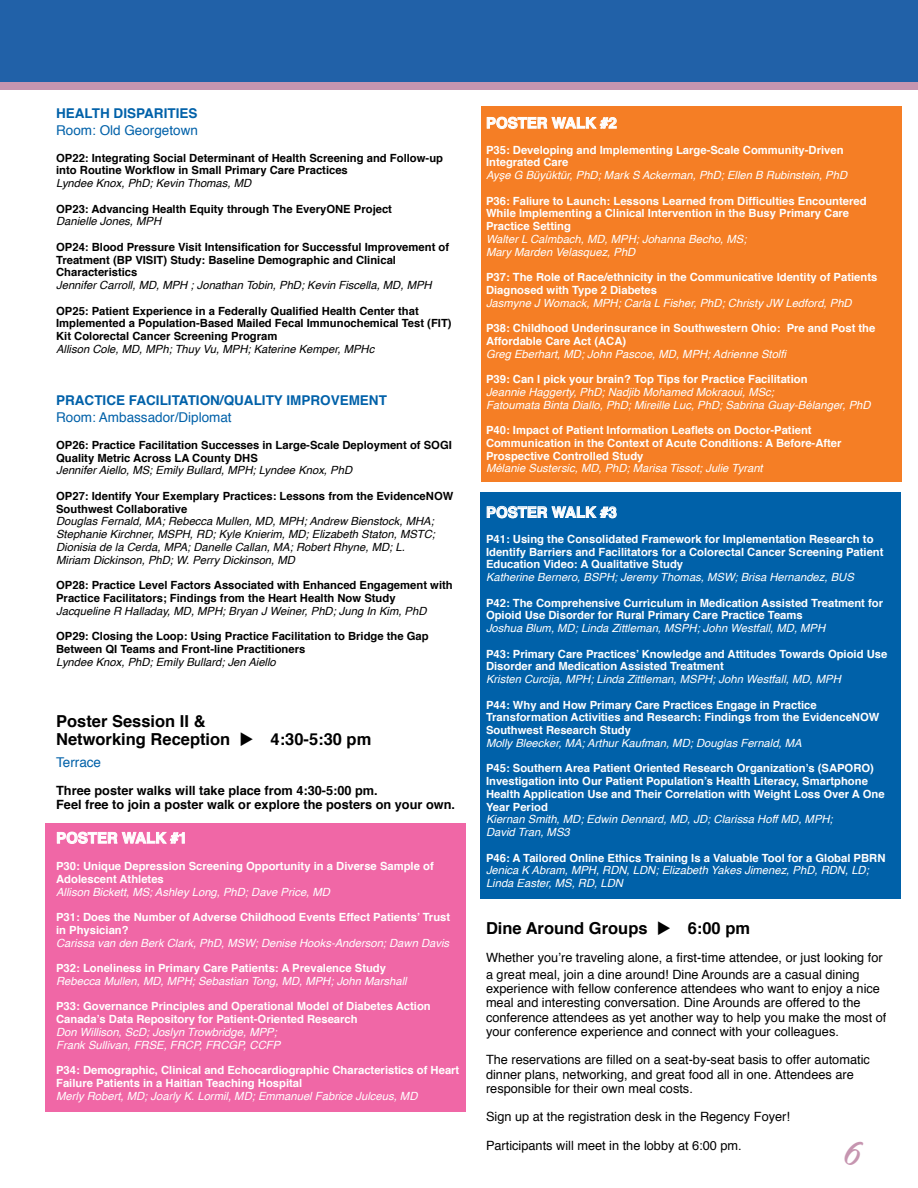
<style>
.page{position:relative;width:918px;height:1188px;background:#fff}
.page>*{position:absolute;margin:0;border:0;box-sizing:border-box;transform-origin:0 0}
.t1{font:33px "Master Of Break";color:#c695b0}
.t2{font:700 16.5px/18px "Helvetica";color:#000}
.t3{font:700 15px "Helvetica";color:#fff}
.t4{font:700 13.5px "Helvetica";color:#0061a9}
.t5{font:13.5px "Helvetica";color:#0061a9}
.t6{font:12.75px/14.2px "Helvetica";color:#000}
.t7{font:700 12.75px/14.2px "Helvetica";color:#000}
.t8{font:700 11.25px/12.8px "Helvetica";color:#fff}
.t9{font:italic 11.25px/12.8px "Helvetica";color:#fff}
.t10{font:700 11.25px/12.8px "Helvetica";color:#000}
.t11{font:italic 11.25px/12.8px "Helvetica";color:#000}
</style>
<div class="page">
<div style="left:481px;top:106px;width:421px;height:376px;background:#f57e25"></div>
<div style="left:45px;top:823px;width:421px;height:288px;background:#f067a6"></div>
<div style="left:481px;top:492px;width:420px;height:407px;background:#0061a9"></div>
<svg style="left:57px;top:832px;width:128px;height:12px"></svg>
<div style="left:0;top:68px;width:918px;height:22px;background:#c695b0"></div>
<div style="left:0;top:0;width:918px;height:81px;background:#2161a8"></div>
<svg style="left:487px;top:117px;width:130px;height:12px"></svg>
<svg style="left:487px;top:506px;width:130px;height:12px"></svg>
<p class="t4" style="left:56px;top:102px;width:143px">HEALTH DISPARITIES</p>
<p class="t5" style="left:56px;top:119px;width:143px">Room: Old Georgetown</p>
<p class="t10" style="left:56px;top:151px;width:388px">OP22: Integrating Social Determinant of Health Screening and Follow-up into Routine Workflow in Small Primary Care Practices</p>
<p class="t11" style="left:56px;top:177px;width:197px">Lyndee Knox, PhD; Kevin Thomas, MD</p>
<p class="t10" style="left:56px;top:202px;width:337px">OP23: Advancing Health Equity through The EveryONE Project</p>
<p class="t11" style="left:56px;top:215px;width:107px">Danielle Jones, MPH</p>
<p class="t10" style="left:56px;top:241px;width:395px">OP24: Blood Pressure Visit Intensification for Successful Improvement of<br>Treatment (BP VISIT) Study: Baseline Demographic and Clinical<br>Characteristics</p>
<p class="t11" style="left:56px;top:279px;width:377px">Jennifer Carroll, MD, MPH ; Jonathan Tobin, PhD; Kevin Fiscella, MD, MPH</p>
<p class="t10" style="left:56px;top:304px;width:397px">OP25: Patient Experience in a Federally Qualified Health Center that<br>Implemented a Population-Based Mailed Fecal Immunochemical Test (FIT)<br>Kit Colorectal Cancer Screening Program</p>
<p class="t11" style="left:56px;top:343px;width:320px">Allison Cole, MD, MPh; Thuy Vu, MPH; Katerine Kemper, MPHc</p>
<p class="t4" style="left:56px;top:390px;width:332px">PRACTICE FACILITATION/QUALITY IMPROVEMENT</p>
<p class="t5" style="left:56px;top:407px;width:177px">Room: Ambassador/Diplomat</p>
<p class="t10" style="left:56px;top:439px;width:397px">OP26: Practice Facilitation Successes in Large-Scale Deployment of SOGI<br>Quality Metric Across LA County DHS</p>
<p class="t11" style="left:56px;top:464px;width:297px">Jennifer Aiello, MS; Emily Bullard, MPH; Lyndee Knox, PhD</p>
<p class="t10" style="left:56px;top:490px;width:399px">OP27: Identify Your Exemplary Practices: Lessons from the EvidenceNOW<br>Southwest Collaborative</p>
<p class="t11" style="left:56px;top:515px;width:380px">Douglas Fernald, MA; Rebecca Mullen, MD, MPH; Andrew Bienstock, MHA; Stephanie Kirchner, MSPH, RD; Kyle Knierim, MD; Elizabeth Staton, MSTC; Dionisia de la Cerda, MPA; Danelle Callan, MA; Robert Rhyne, MD; L.<br>Miriam Dickinson, PhD; W. Perry Dickinson, MD</p>
<p class="t10" style="left:56px;top:579px;width:398px">OP28: Practice Level Factors Associated with Enhanced Engagement with<br>Practice Facilitators; Findings from the Heart Health Now Study</p>
<p class="t11" style="left:56px;top:605px;width:372px">Jacqueline R Halladay, MD, MPH; Bryan J Weiner, PhD; Jung In Kim, PhD</p>
<p class="t10" style="left:56px;top:630px;width:374px">OP29: Closing the Loop: Using Practice Facilitation to Bridge the Gap<br>Between QI Teams and Front-line Practitioners</p>
<p class="t11" style="left:56px;top:656px;width:221px">Lyndee Knox, PhD; Emily Bullard; Jen Aiello</p>
<h2 class="t2" style="left:56px;top:713px;width:317px">Poster Session II &amp;<br>Networking Reception ◆ 4:30-5:30 pm</h2>
<p class="t5" style="left:56px;top:752px;width:47px">Terrace</p>
<p class="t7" style="left:56px;top:784px;width:400px">Three poster walks will take place from 4:30-5:00 pm.<br>Feel free to join a poster walk or explore the posters on your own.</p>
<h3 class="t3" style="left:56px;top:826px;width:132px">POSTER WALK #1</h3>
<p class="t8" style="left:56px;top:860px;width:379px">P30: Unique Depression Screening Opportunity in a Diverse Sample of<br>Adolescent Athletes</p>
<p class="t9" style="left:56px;top:886px;width:275px">Allison Bickett, MS; Ashley Long, PhD; Dave Price, MD</p>
<p class="t8" style="left:56px;top:911px;width:396px">P31: Does the Number of Adverse Childhood Events Effect Patients’ Trust in Physician?</p>
<p class="t9" style="left:56px;top:937px;width:395px">Carissa van den Berk Clark, PhD, MSW; Denise Hooks-Anderson; Dawn Davis</p>
<p class="t8" style="left:56px;top:962px;width:331px">P32: Loneliness in Primary Care Patients: A Prevalence Study</p>
<p class="t9" style="left:56px;top:975px;width:352px">Rebecca Mullen, MD, MPH; Sebastian Tong, MD, MPH; John Marshall</p>
<p class="t8" style="left:56px;top:1000px;width:376px">P33: Governance Principles and Operational Model of Diabetes Action<br>Canada’s Data Repository for Patient-Oriented Research</p>
<p class="t9" style="left:56px;top:1026px;width:226px">Don Willison, ScD; Joslyn Trowbridge, MPP;<br>Frank Sullivan, FRSE, FRCP, FRCGP, CCFP</p>
<p class="t8" style="left:56px;top:1064px;width:405px">P34: Demographic, Clinical and Echocardiographic Characteristics of Heart<br>Failure Patients in a Haitian Teaching Hospital</p>
<p class="t9" style="left:56px;top:1090px;width:363px">Merly Robert, MD; Joarly K. Lormil, MD; Emmanuel Fabrice Julceus, MD</p>
<h3 class="t3" style="left:486px;top:111px;width:132px">POSTER WALK #2</h3>
<p class="t8" style="left:486px;top:144px;width:359px">P35: Developing and Implementing Large-Scale Community-Driven<br>Integrated Care</p>
<p class="t9" style="left:486px;top:169px;width:363px">Ayşe G Büyüktür, PhD; Mark S Ackerman, PhD; Ellen B Rubinstein, PhD</p>
<p class="t8" style="left:486px;top:195px;width:382px">P36: Faliure to Launch: Lessons Learned from Difficulties Encountered<br>While Implementing a Clinical Intervention in the Busy Primary Care<br>Practice Setting</p>
<p class="t9" style="left:486px;top:233px;width:262px">Walter L Calmbach, MD, MPH; Johanna Becho, MS;<br>Mary Marden Velasquez, PhD</p>
<p class="t8" style="left:486px;top:271px;width:393px">P37: The Role of Race/ethnicity in the Communicative Identity of Patients<br>Diagnosed with Type 2 Diabetes</p>
<p class="t9" style="left:486px;top:297px;width:367px">Jasmyne J Womack, MPH; Carla L Fisher, PhD; Christy JW Ledford, PhD</p>
<p class="t8" style="left:486px;top:322px;width:391px">P38: Childhood Underinsurance in Southwestern Ohio: Pre and Post the<br>Affordable Care Act (ACA)</p>
<p class="t9" style="left:486px;top:348px;width:303px">Greg Eberhart, MD; John Pascoe, MD, MPH; Adrienne Stolfi</p>
<p class="t8" style="left:486px;top:373px;width:323px">P39: Can I pick your brain? Top Tips for Practice Facilitation</p>
<p class="t9" style="left:486px;top:386px;width:386px">Jeannie Haggerty, PhD; Nadjib Mohamed Mokraoui, MSc;<br>Fatoumata Binta Diallo, PhD; Mireille Luc, PhD; Sabrina Guay-Bélanger, PhD</p>
<p class="t8" style="left:486px;top:424px;width:357px">P40: Impact of Patient Information Leaflets on Doctor-Patient<br>Communication in the Context of Acute Conditions: A Before-After<br>Prospective Controlled Study</p>
<p class="t9" style="left:486px;top:462px;width:278px">Mélanie Sustersic, MD, PhD; Marisa Tissot; Julie Tyrant</p>
<h3 class="t3" style="left:486px;top:500px;width:132px">POSTER WALK #3</h3>
<p class="t8" style="left:486px;top:533px;width:399px">P41: Using the Consolidated Framework for Implementation Research to<br>Identify Barriers and Facilitators for a Colorectal Cancer Screening Patient<br>Education Video: A Qualitative Study</p>
<p class="t9" style="left:486px;top:571px;width:369px">Katherine Bernero, BSPH; Jeremy Thomas, MSW; Brisa Hernandez, BUS</p>
<p class="t8" style="left:486px;top:597px;width:399px">P42: The Comprehensive Curriculum in Medication Assisted Treatment for<br>Opioid Use Disorder for Rural Primary Care Practice Teams</p>
<p class="t9" style="left:486px;top:622px;width:341px">Joshua Blum, MD; Linda Zittleman, MSPH; John Westfall, MD, MPH</p>
<p class="t8" style="left:486px;top:648px;width:403px">P43: Primary Care Practices’ Knowledge and Attitudes Towards Opioid Use<br>Disorder and Medication Assisted Treatment</p>
<p class="t9" style="left:486px;top:673px;width:356px">Kristen Curcija, MPH; Linda Zittleman, MSPH; John Westfall, MD, MPH</p>
<p class="t8" style="left:486px;top:699px;width:395px">P44: Why and How Primary Care Practices Engage in Practice<br>Transformation Activities and Research: Findings from the EvidenceNOW<br>Southwest Research Study</p>
<p class="t9" style="left:486px;top:737px;width:317px">Molly Bleecker, MA; Arthur Kaufman, MD; Douglas Fernald, MA</p>
<p class="t8" style="left:486px;top:762px;width:400px">P45: Southern Area Patient Oriented Research Organization’s (SAPORO)<br>Investigation into Our Patient Population’s Health Literacy, Smartphone Health Application Use and Their Correlation with Weight Loss Over A One Year Period</p>
<p class="t9" style="left:486px;top:813px;width:348px">Kiernan Smith, MD; Edwin Dennard, MD, JD; Clarissa Hoff MD, MPH;<br>David Tran, MS3</p>
<p class="t8" style="left:486px;top:852px;width:401px">P46: A Tailored Online Ethics Training Is a Valuable Tool for a Global PBRN</p>
<p class="t9" style="left:486px;top:864px;width:384px">Jenica K Abram, MPH, RDN, LDN; Elizabeth Yakes Jimenez, PhD, RDN, LD;<br>Linda Easter, MS, RD, LDN</p>
<h2 class="t2" style="left:486px;top:919px;width:266px">Dine Around Groups ◆ 6:00 pm</h2>
<p class="t6" style="left:486px;top:950px;width:398px;line-height:16.5px">Whether you’re traveling alone, a first-time attendee, or just looking for a great meal, join a dine around! Dine Arounds are a casual dining</p>
<p class="t6" style="left:486px;top:982px;width:402px">experience with fellow conference attendees who want to enjoy a nice meal and interesting conversation. Dine Arounds are offered to the conference attendees as yet another way to help you make the most of your conference experience and connect with your colleagues.</p>
<p class="t6" style="left:486px;top:1053px;width:385px">The reservations are filled on a seat-by-seat basis to offer automatic dinner plans, networking, and great food all in one. Attendees are responsible for their own meal costs.</p>
<p class="t6" style="left:486px;top:1110px;width:306px">Sign up at the registration desk in the Regency Foyer!</p>
<p class="t6" style="left:486px;top:1139px;width:257px">Participants will meet in the lobby at 6:00 pm.</p>
<h1 class="t1" style="left:844px;top:1134px;width:18px">6</h1>
</div>
